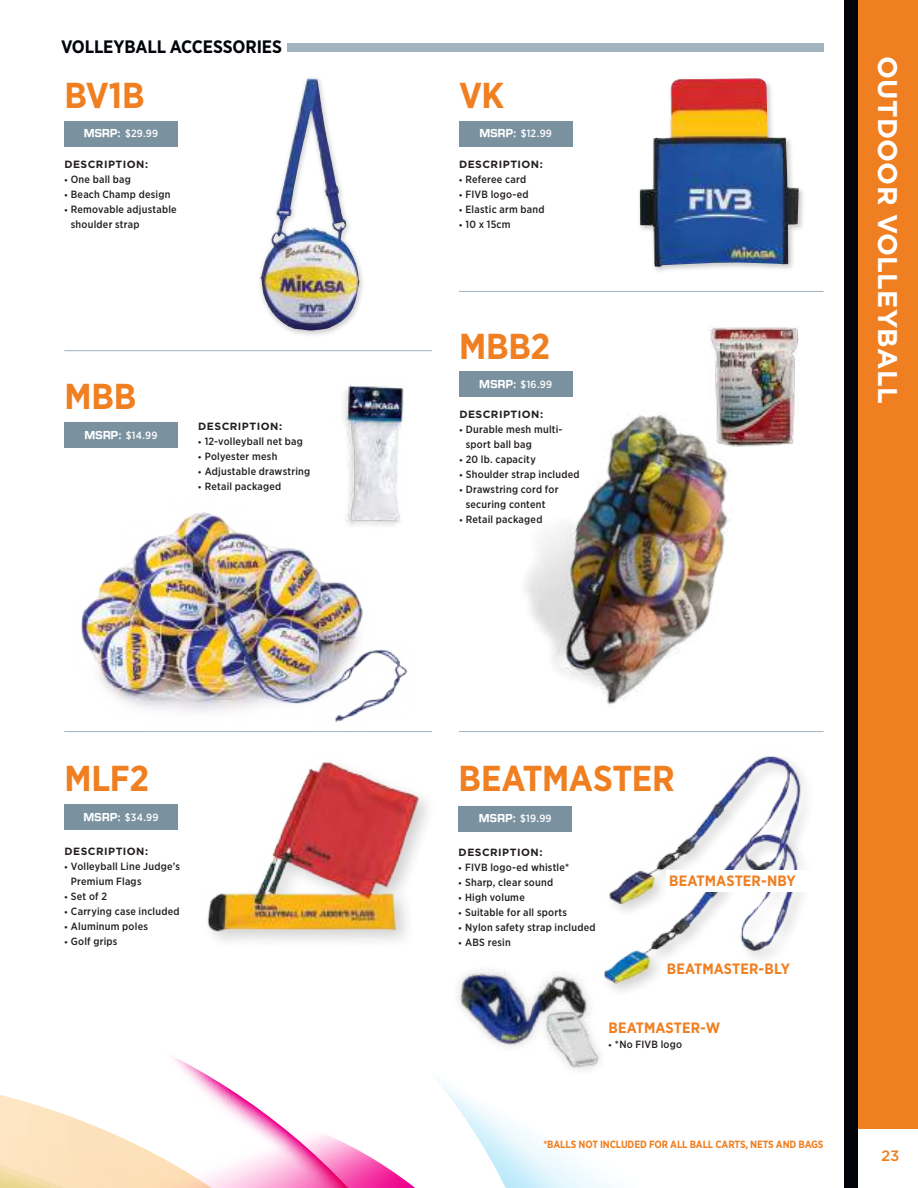
<style>
.page{position:relative;width:918px;height:1188px;background:#fff}
.page>*{position:absolute;margin:0;border:0;box-sizing:border-box;transform-origin:0 0}
.t1{font:700 36px "Gotham Narrow";letter-spacing:-.005em;color:#ef7f21}
.t2{font:700 27px "Gotham";letter-spacing:.01em;color:#fff}
.t3{font:700 18px "Gotham Narrow";letter-spacing:-.01em;color:#000409}
.t4{font:700 15px "Gotham Narrow";letter-spacing:.005em;color:#ef7f21}
.t5{font:500 15px "Gotham";color:#ef7f21}
.t6{font:500 10.5px/15px "Gotham Narrow";letter-spacing:.02em;color:#241f1f}
.t7{font:700 10.5px "Gotham";letter-spacing:.045em;color:#241f1f}
.t8{font:500 10.5px "Gotham Narrow";letter-spacing:.025em;color:#fff}
.t9{font:700 10.5px "Gotham Narrow";letter-spacing:-.01em;color:#ef7f21}
.s1{font-family:"Mikasa Sports";font-weight:700}
.s2{font-family:"MT Extra";font-weight:400}
</style>
<div class="page">
<div style="left:858px;top:0;width:60px;height:1129px;background:#ef7f21"></div>
<div style="left:844px;top:0;width:14px;height:1188px;background:#000409"></div>
<img style="left:81px;top:512px;width:327px;height:211px">
<div style="left:287px;top:43px;width:537px;height:8px;background:#a1b4bf"></div>
<hr style="left:459px;top:291px;width:364px;height:1px;background:#a1b4bf">
<hr style="left:64px;top:350px;width:368px;height:1px;background:#a1b4bf">
<hr style="left:64px;top:731px;width:368px;height:1px;background:#a1b4bf">
<hr style="left:459px;top:731px;width:365px;height:1px;background:#a1b4bf">
<div style="left:64px;top:805px;width:114px;height:25px;background:#7a91a0"></div>
<div style="left:203px;top:756px;width:234px;height:194px;background:#241f1f;opacity:.2"></div>
<img style="left:203px;top:757px;width:220px;height:177px">
<svg style="left:576px;top:1165px;width:37px;height:23px"></svg>
<svg style="left:0;top:1056px;width:465px;height:42px"></svg>
<svg style="left:0;top:1098px;width:576px;height:90px"></svg>
<div style="left:64px;top:423px;width:114px;height:25px;background:#7a91a0"></div>
<img style="left:525px;top:379px;width:206px;height:328px">
<img style="left:334px;top:385px;width:74px;height:149px">
<img style="left:709px;top:327px;width:90px;height:121px">
<div style="left:459px;top:372px;width:113px;height:25px;background:#7a91a0"></div>
<div style="left:64px;top:121px;width:114px;height:25px;background:#7a91a0"></div>
<div style="left:459px;top:121px;width:113px;height:25px;background:#7a91a0"></div>
<div style="left:637px;top:76px;width:169px;height:198px;background:#241f1f;opacity:.25"></div>
<img style="left:640px;top:78px;width:159px;height:189px">
<div style="left:257px;top:75px;width:110px;height:263px;background:#241f1f;opacity:.25"></div>
<img style="left:260px;top:79px;width:100px;height:252px">
<div style="left:459px;top:806px;width:113px;height:25px;background:#7a91a0"></div>
<img style="left:616px;top:919px;width:178px;height:68px">
<div style="left:605px;top:752px;width:211px;height:167px;background:#241f1f;opacity:.2"></div>
<img style="left:605px;top:752px;width:203px;height:154px">
<div style="left:667px;top:870px;width:162px;height:21px;background:#fff"></div>
<img style="left:447px;top:963px;width:185px;height:113px">
<h3 class="t3" style="left:61px;top:35px;width:223px">VOLLEYBALL ACCESSORIES</h3>
<h1 class="t1" style="left:64px;top:72px;width:82px">BV1B</h1>
<h1 class="t1" style="left:459px;top:72px;width:47px">VK</h1>
<p class="t8" style="left:84px;top:127px;width:76px"><span class="s1">MSRP:</span> $29.99</p>
<p class="t8" style="left:479px;top:127px;width:74px"><span class="s1">MSRP:</span> $12.99</p>
<p class="t7" style="left:64px;top:157px;width:85px">DESCRIPTION:</p>
<p class="t6" style="left:64px;top:172px;width:68px"><span class="s2">g</span> One ball bag</p>
<p class="t6" style="left:64px;top:187px;width:108px"><span class="s2">g</span> Beach Champ design</p>
<p class="t6" style="left:64px;top:202px;width:114px"><span class="s2">g</span> Removable adjustable</p>
<p class="t6" style="left:71px;top:217px;width:70px">shoulder strap</p>
<h1 class="t1" style="left:64px;top:374px;width:73px">MBB</h1>
<p class="t8" style="left:85px;top:428px;width:74px"><span class="s1">MSRP:</span> $14.99</p>
<p class="t7" style="left:198px;top:419px;width:85px">DESCRIPTION:</p>
<p class="t6" style="left:198px;top:434px;width:113px"><span class="s2">g</span> 12-volleyball net bag<br><span class="s2">g</span> Polyester mesh<br><span class="s2">g</span> Adjustable drawstring <span class="s2">g</span> Retail packaged</p>
<p class="t7" style="left:459px;top:157px;width:85px">DESCRIPTION:</p>
<p class="t6" style="left:459px;top:172px;width:87px"><span class="s2">g</span> Referee card<br><span class="s2">g</span> FIVB logo-ed<br><span class="s2">g</span> Elastic arm band <span class="s2">g</span> 10 x 15cm</p>
<h1 class="t1" style="left:459px;top:323px;width:93px">MBB2</h1>
<p class="t8" style="left:479px;top:378px;width:74px"><span class="s1">MSRP:</span> $16.99</p>
<p class="t7" style="left:459px;top:408px;width:85px">DESCRIPTION:</p>
<p class="t6" style="left:459px;top:422px;width:105px"><span class="s2">g</span> Durable mesh multi-</p>
<p class="t6" style="left:466px;top:437px;width:68px">sport ball bag</p>
<p class="t6" style="left:459px;top:452px;width:78px"><span class="s2">g</span> 20 lb. capacity</p>
<p class="t6" style="left:459px;top:467px;width:122px"><span class="s2">g</span> Shoulder strap included</p>
<p class="t6" style="left:459px;top:482px;width:101px"><span class="s2">g</span> Drawstring cord for</p>
<p class="t6" style="left:466px;top:497px;width:81px">securing content</p>
<p class="t6" style="left:459px;top:512px;width:85px"><span class="s2">g</span> Retail packaged</p>
<h2 class="t2" style="left:905px;top:56px;width:349px;rotate:90deg">OUTDOOR VOLLEYBALL</h2>
<h1 class="t1" style="left:64px;top:756px;width:86px">MLF2</h1>
<h1 class="t1" style="left:459px;top:755px;width:218px">BEATMASTER</h1>
<p class="t8" style="left:84px;top:810px;width:76px"><span class="s1">MSRP:</span> $34.99</p>
<p class="t8" style="left:479px;top:812px;width:74px"><span class="s1">MSRP:</span> $19.99</p>
<p class="t7" style="left:64px;top:844px;width:85px">DESCRIPTION:</p>
<p class="t6" style="left:64px;top:858px;width:117px"><span class="s2">g</span> Volleyball Line Judge’s</p>
<p class="t6" style="left:71px;top:873px;width:72px">Premium Flags</p>
<p class="t6" style="left:64px;top:888px;width:44px"><span class="s2">g</span> Set of 2</p>
<p class="t6" style="left:64px;top:903px;width:117px"><span class="s2">g</span> Carrying case included</p>
<p class="t6" style="left:64px;top:918px;width:85px"><span class="s2">g</span> Aluminum poles</p>
<p class="t6" style="left:64px;top:933px;width:54px"><span class="s2">g</span> Golf grips</p>
<p class="t7" style="left:459px;top:846px;width:85px">DESCRIPTION:</p>
<p class="t6" style="left:459px;top:860px;width:139px"><span class="s2">g</span> FIVB logo-ed whistle*<br><span class="s2">g</span> Sharp, clear sound<br><span class="s2">g</span> High volume<br><span class="s2">g</span> Suitable for all sports<br><span class="s2">g</span> Nylon safety strap included <span class="s2">g</span> ABS resin</p>
<h3 class="t4" style="left:669px;top:871px;width:128px">BEATMASTER-NBY</h3>
<h3 class="t4" style="left:667px;top:959px;width:125px">BEATMASTER-BLY</h3>
<h3 class="t4" style="left:609px;top:1018px;width:113px">BEATMASTER-W</h3>
<p class="t6" style="left:609px;top:1036px;width:75px"><span class="s2">g</span> *No FIVB logo</p>
<p class="t9" style="left:543px;top:1137px;width:282px">*BALLS NOT INCLUDED FOR ALL BALL CARTS, NETS AND BAGS</p>
<h3 class="t5" style="left:881px;top:1146px;width:20px">23</h3>
</div>
